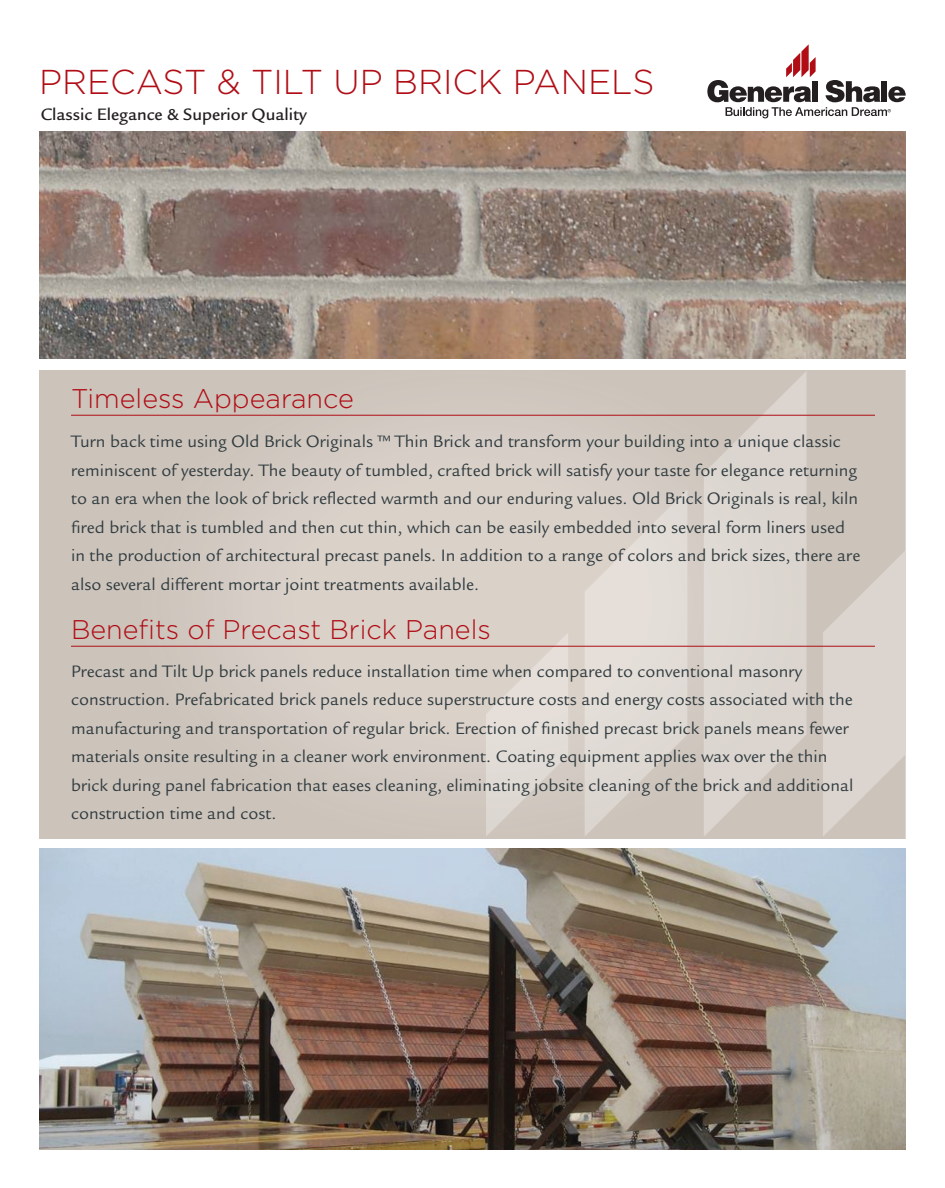
<style>
.page{position:relative;width:945px;height:1188px;background:#fff}
.page>*{position:absolute;margin:0;border:0;box-sizing:border-box;transform-origin:0 0}
.t1{font:300 34.5px "Gotham";color:#b00d15}
.t2{font:300 27px "Gotham";color:#b00d15}
.t3{font:18px/28.5px "Legacy Sans Std";color:#303b3f}
.t4{font:500 18px "Legacy Sans Std";color:#231f20}
</style>
<div class="page">
<img style="left:39px;top:849px;width:866px;height:300px">
<img style="left:39px;top:132px;width:866px;height:226px">
<svg style="left:707px;top:44px;width:199px;height:74px"></svg>
<svg style="left:486px;top:632px;width:82px;height:205px;background:#dcd5ce"></svg>
<svg style="left:823px;top:551px;width:82px;height:286px;background:#d6cfc9"></svg>
<svg style="left:585px;top:489px;width:102px;height:348px;background:#ddd6d0"></svg>
<svg style="left:704px;top:371px;width:103px;height:466px;background:#d8d1cb"></svg>
<hr style="left:71px;top:415px;width:804px;height:1px;background:#b00d15">
<hr style="left:71px;top:646px;width:804px;height:1px;background:#b00d15">
<p class="t1" style="left:39px;top:60px;width:617px">PRECAST &amp; TILT UP BRICK PANELS</p>
<p class="t4" style="left:41px;top:104px;width:268px">Classic Elegance &amp; Superior Quality</p>
<p class="t2" style="left:71px;top:381px;width:284px">Timeless Appearance</p>
<p class="t3" style="left:71px;top:428px;width:791px">Turn back time using Old Brick Originals ™ Thin Brick and transform your building into a unique classic reminiscent of yesterday. The beauty of tumbled, crafted brick will satisfy your taste for elegance returning to an era when the look of brick reflected warmth and our enduring values. Old Brick Originals is real, kiln fired brick that is tumbled and then cut thin, which can be easily embedded into several form liners used in the production of architectural precast panels. In addition to a range of colors and brick sizes, there are also several different mortar joint treatments available.</p>
<p class="t2" style="left:71px;top:612px;width:421px">Benefits of Precast Brick Panels</p>
<p class="t3" style="left:71px;top:657px;width:784px">Precast and Tilt Up brick panels reduce installation time when compared to conventional masonry construction. Prefabricated brick panels reduce superstructure costs and energy costs associated with the manufacturing and transportation of regular brick. Erection of finished precast brick panels means fewer materials onsite resulting in a cleaner work environment. Coating equipment applies wax over the thin brick during panel fabrication that eases cleaning, eliminating jobsite cleaning of the brick and additional construction time and cost.</p>
</div>
